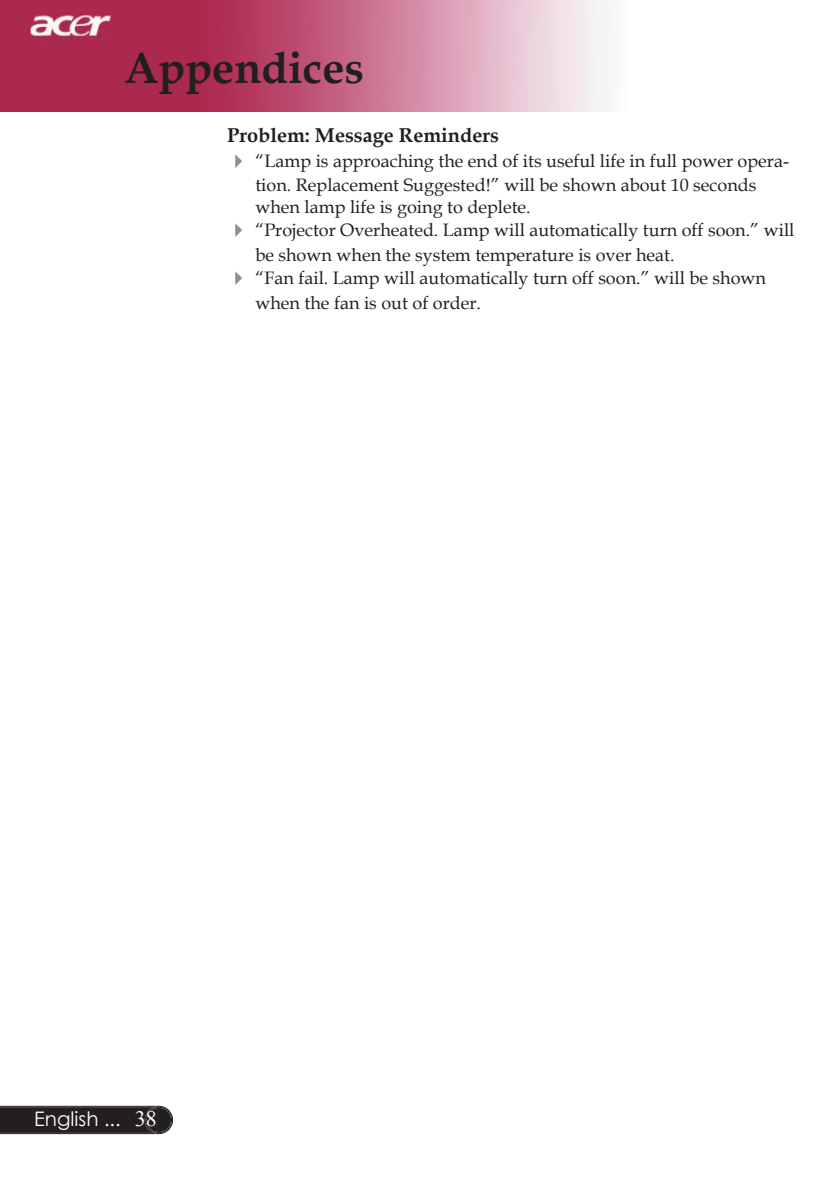
<style>
.page{position:relative;width:840px;height:1191px;background:#fff}
.page>*{position:absolute;margin:0;border:0;box-sizing:border-box;transform-origin:0 0}
.t1{font:700 44px "Book Antiqua";color:#231f20}
.t2{font:700 20px "Book Antiqua";color:#231f20}
.t3{font:20px "Century Gothic";color:#fff}
.t4{font:18px/24.4px "Book Antiqua";color:#231f20}
.s1{color:#8b9093}
.s2{font-family:"Times New Roman";font-size:22px}
</style>
<div class="page">
<svg style="left:0;top:1105px;width:173px;height:29px;background:#312d2e"></svg>
<img style="left:0;top:0;width:610px;height:112px">
<h1 class="t1" style="left:124px;top:38px;width:241px">Appendices</h1>
<p class="t2" style="left:227px;top:122px;width:273px">Problem: Message Reminders</p>
<p class="t4" style="left:227px;top:148px;width:563px;text-align:center"><span class="s1">✔</span> “Lamp is approaching the end of its useful life in full power opera&shy;tion. Replacement Suggested!” will be shown about 10 seconds</p>
<p class="t4" style="left:255px;top:194px;width:277px">when lamp life is going to deplete.</p>
<p class="t4" style="left:255px;top:217px;width:540px;text-indent:-28px"><span class="s1">✔</span> “Projector Overheated. Lamp will automatically turn off soon.” will be shown when the system temperature is over heat.</p>
<p class="t4" style="left:255px;top:265px;width:512px;text-indent:-28px"><span class="s1">✔</span> “Fan fail. Lamp will automatically turn off soon.” will be shown when the fan is out of order.</p>
<p class="t3" style="left:34px;top:1104px;width:124px">English ... <span class="s2">38</span></p>
</div>
